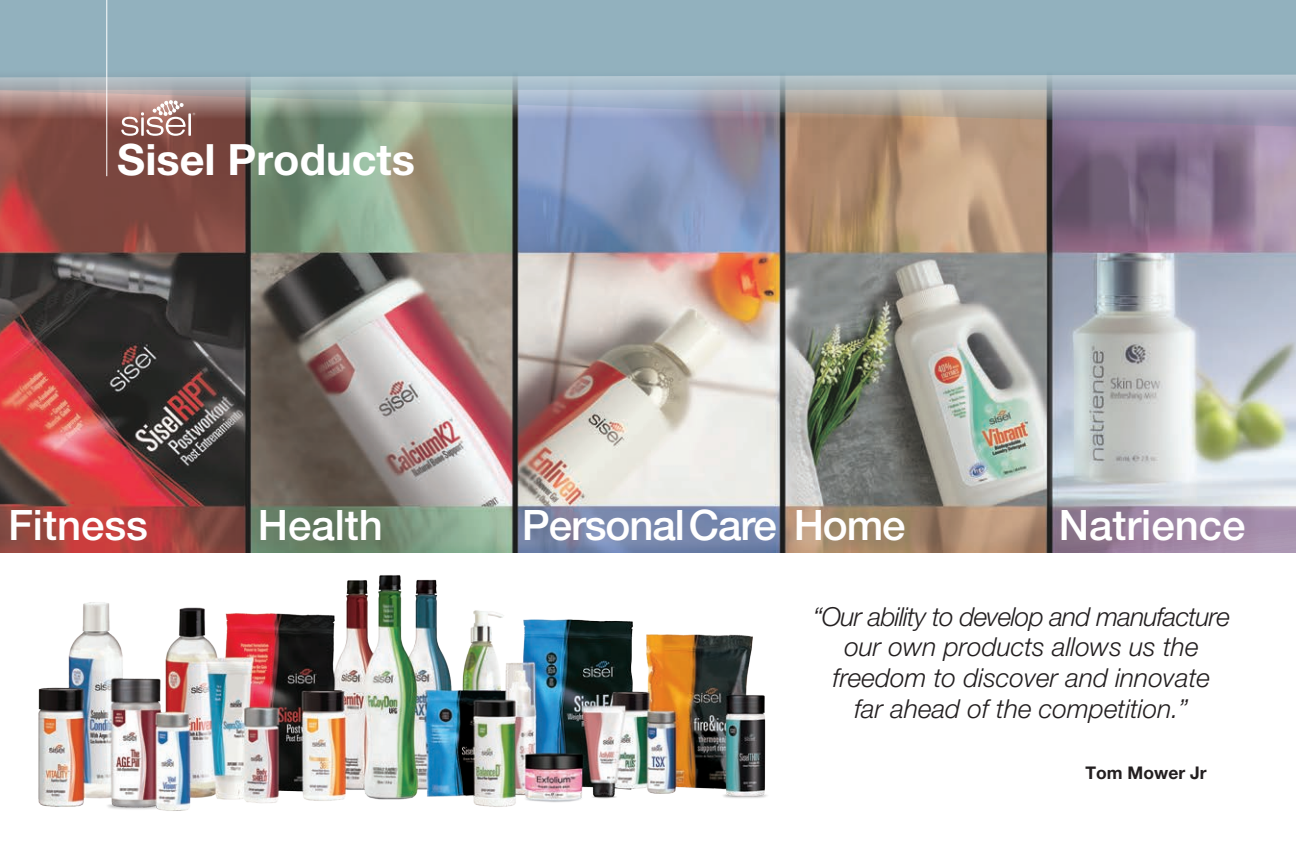
<style>
.page{position:relative;width:1296px;height:864px;background:#fff}
.page>*{position:absolute;margin:0;border:0;box-sizing:border-box;transform-origin:0 0}
.t1{font:700 43.2px "Helvetica Neue LT Pro";color:#fff}
.t2{font:500 42px "Helvetica Neue LT Pro";color:#fff}
.t3{font:500 42px "Helvetica Neue LT Pro";letter-spacing:-.025em;color:#fff}
.t4{font:italic 300 26.2px/30.6px "Helvetica Neue LT Pro";color:#231f20;text-align:center}
.t5{font:700 17.4px "Helvetica Neue LT Pro";color:#231f20}
</style>
<div class="page">
<img style="left:0;top:127px;width:1296px;height:425px">
<svg style="left:0;top:90px;width:1296px;height:37px;background:#9f9b9d"></svg>
<svg style="left:0;top:77px;width:1296px;height:13px;background:#abbac2"></svg>
<div style="left:0;top:0;width:1296px;height:77px;background:#92b1be"></div>
<svg style="left:121px;top:100px;width:74px;height:36px"></svg>
<hr style="left:106px;top:0;width:1px;height:176px;background:#fff">
<div style="left:13px;top:550px;width:777px;height:285px;background:#fff"></div>
<img style="left:38px;top:575px;width:729px;height:236px">
<h1 class="t1" style="left:117px;top:133px;width:299px">Sisel Products</h1>
<h2 class="t2" style="left:8px;top:500px;width:142px">Fitness</h2>
<h2 class="t2" style="left:258px;top:500px;width:127px">Health</h2>
<h2 class="t3" style="left:522px;top:500px;width:385px">PersonalCare Home</h2>
<h2 class="t2" style="left:1059px;top:500px;width:188px">Natrience</h2>
<p class="t4" style="left:813px;top:601px;width:419px">“Our ability to develop and manufacture our own products allows us the freedom to discover and innovate<br>far ahead of the competition.”</p>
<p class="t5" style="left:1086px;top:762px;width:122px">Tom Mower Jr</p>
</div>
